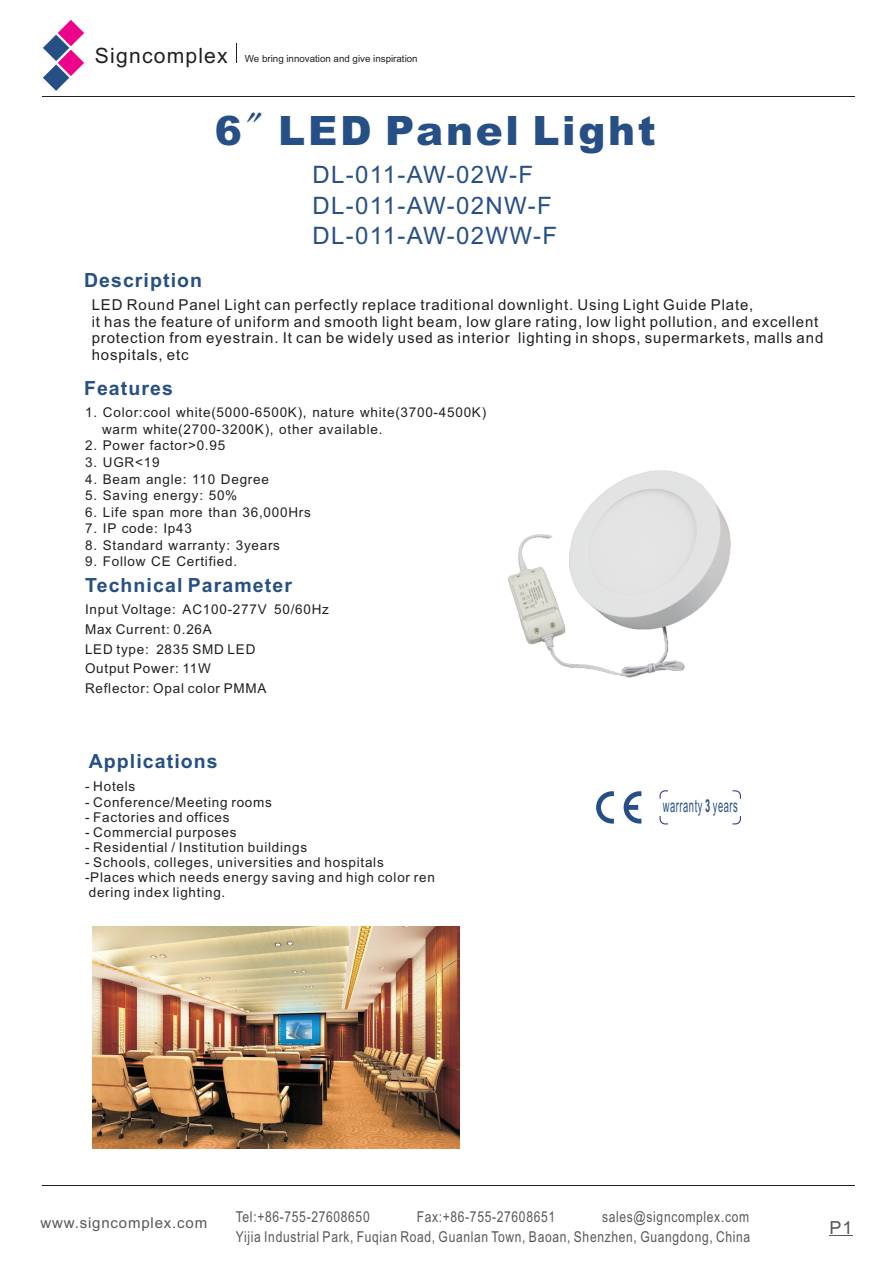
<style>
.page{position:relative;width:893px;height:1262px;background:#fff}
.page>*{position:absolute;margin:0;border:0;box-sizing:border-box;transform-origin:0 0}
.t1{font:900 40.5px "Arial";letter-spacing:.065em;color:#264f86}
.t2{font:24px/30.3px "Arial";letter-spacing:.055em;color:#264f86}
.t3{font:700 19.5px "Arial";letter-spacing:.055em;color:#264f86}
.t4{font:18px "Arial";color:#57585a}
.t5{font:17.85px "Arial";letter-spacing:.055em;color:#264f86;scale:.52 1}
.t6{font:15px/16.8px "Arial";letter-spacing:.055em;color:#231f20}
.t7{font:15px/20.1px "Arial";letter-spacing:.055em;color:#57585a;text-align:right;scale:.8 1}
.t8{font:15px "Arial";letter-spacing:.055em;color:#57585a}
.t9{font:13.5px/19.6px "Arial";letter-spacing:.055em;color:#231f20}
.t10{font:9.75px "Arial";color:#231f20}
.s1{font-size:21.15px}
.s2{font-family:"Sim Sun";font-weight:400}
.s3{font-weight:700}
</style>
<div class="page">
<svg style="left:236px;top:44px;width:1px;height:19px"></svg>
<hr style="left:43px;top:96px;width:812px;height:1px;background:#231f20">
<hr style="left:43px;top:1185px;width:812px;height:1px;background:#231f20">
<svg style="left:43px;top:20px;width:41px;height:71px"></svg>
<svg style="left:596px;top:791px;width:18px;height:32px"></svg>
<svg style="left:623px;top:791px;width:18px;height:32px"></svg>
<svg style="left:659px;top:790px;width:82px;height:35px"></svg>
<svg style="left:829px;top:1235px;width:23px;height:1px"></svg>
<img style="left:93px;top:926px;width:366px;height:222px">
<img style="left:508px;top:470px;width:223px;height:208px">
<svg style="left:522px;top:585px;width:8px;height:11px"></svg>
<p class="t10" style="left:95px;top:55px;width:324px"><span class="s1">Signcomplex</span> We bring innovation and give inspiration</p>
<h1 class="t1" style="left:215px;top:116px;width:442px">6<span class="s2">"</span> LED Panel Light</h1>
<h3 class="t3" style="left:84px;top:272px;width:120px">Description</h3>
<h2 class="t2" style="left:312px;top:162px;width:246px">DL-011-AW-02W-F<br>DL-011-AW-02NW-F<br>DL-011-AW-02WW-F</h2>
<p class="t6" style="left:92px;top:297px;width:733px">LED Round Panel Light can perfectly replace traditional downlight. Using Light Guide Plate,<br>it has the feature of uniform and smooth light beam, low glare rating, low light pollution, and excellent protection from eyestrain. It can be widely used as interior lighting in shops, supermarkets, malls and hospitals, etc</p>
<h3 class="t3" style="left:84px;top:380px;width:90px">Features</h3>
<p class="t9" style="left:102px;top:405px;width:385px;line-height:16.6px;text-indent:-17px">1. Color:cool white(5000-6500K), nature white(3700-4500K) warm white(2700-3200K), other available.</p>
<p class="t9" style="left:85px;top:437px;width:141px">2. Power factor&gt;0.95</p>
<p class="t9" style="left:85px;top:453px;width:76px">3. UGR&lt;19</p>
<p class="t9" style="left:85px;top:470px;width:185px">4. Beam angle: 110 Degree</p>
<p class="t9" style="left:85px;top:487px;width:153px">5. Saving energy: 50%</p>
<p class="t9" style="left:85px;top:503px;width:227px">6. Life span more than 36,000Hrs</p>
<p class="t9" style="left:85px;top:520px;width:108px">7. IP code: Ip43</p>
<p class="t9" style="left:85px;top:536px;width:196px">8. Standard warranty: 3years</p>
<p class="t9" style="left:85px;top:553px;width:153px">9. Follow CE Certified.</p>
<h3 class="t3" style="left:85px;top:578px;width:208px">Technical Parameter</h3>
<p class="t9" style="left:85px;top:601px;width:245px">Input Voltage: AC100-277V 50/60Hz<br>Max Current: 0.26A<br>LED type: 2835 SMD LED<br>Output Power: 11W<br>Reflector: Opal color PMMA</p>
<h3 class="t3" style="left:89px;top:754px;width:130px">Applications</h3>
<p class="t9" style="left:85px;top:778px;width:52px">- Hotels</p>
<p class="t9" style="left:85px;top:793px;width:188px">- Conference/Meeting rooms</p>
<p class="t9" style="left:85px;top:808px;width:146px">- Factories and offices</p>
<p class="t9" style="left:85px;top:823px;width:153px">- Commercial purposes</p>
<p class="t9" style="left:85px;top:838px;width:224px">- Residential / Institution buildings</p>
<p class="t9" style="left:85px;top:856px;width:351px;line-height:15.1px">- Schools, colleges, universities and hospitals -Places which needs energy saving and high color ren dering index lighting.</p>
<h3 class="t5" style="left:663px;top:799px;width:146px">warranty <span class="s3">3</span> years</h3>
<p class="t8" style="left:40px;top:1217px;width:168px">www.signcomplex.com</p>
<p class="t7" style="left:236px;top:1207px;width:644px">sales@signcomplex.com<br>Yijia Industrial Park, Fuqian Road, Guanlan Town, Baoan, Shenzhen, Guangdong, China</p>
<p class="t7" style="left:236px;top:1207px;width:169px">Tel:+86-755-27608650</p>
<p class="t7" style="left:416px;top:1207px;width:175px">Fax:+86-755-27608651</p>
<h3 class="t4" style="left:829px;top:1220px;width:25px">P1</h3>
</div>
